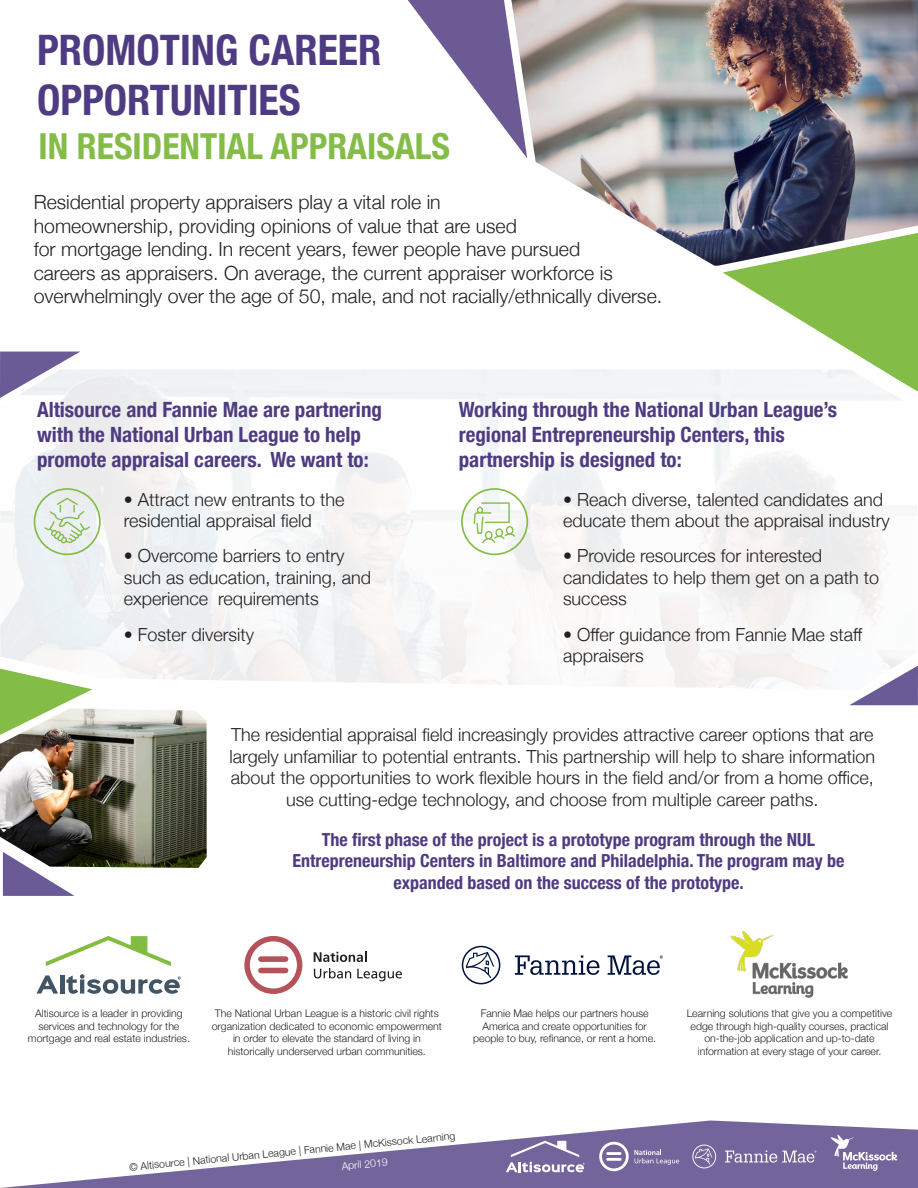
<style>
.page{position:relative;width:918px;height:1188px;background:#fff}
.page>*{position:absolute;margin:0;border:0;box-sizing:border-box;transform-origin:0 0}
.t1{font:700 condensed 42px/50.4px "Helvetica Neue";color:#4e3b81}
.t2{font:700 condensed 35.85px "Helvetica Neue";color:#84bc48}
.t3{font:700 condensed 21px/25.2px "Helvetica Neue";color:#4e3b81}
.t4{font:300 19.5px/23.4px "Helvetica Neue";color:#231f20}
.t5{font:300 18px/21.6px "Helvetica Neue";color:#231f20}
.t6{font:700 condensed 18px/21.6px "Helvetica Neue";color:#4e3b81;text-align:center}
.t7{font:300 10.5px/12.6px "Helvetica Neue";color:#231f20;text-align:center}
.t8{font:300 10.5px "Helvetica Neue";color:#fff}
</style>
<div class="page">
<svg style="left:1px;top:1120px;width:917px;height:68px;fill:#73649b"></svg>
<svg style="left:692px;top:1145px;width:24px;height:23px"></svg>
<svg style="left:725px;top:1151px;width:91px;height:12px"></svg>
<svg style="left:599px;top:1142px;width:80px;height:29px;background:#8d81ad"></svg>
<svg style="left:506px;top:1141px;width:79px;height:31px"></svg>
<img style="left:527px;top:0;width:391px;height:154px">
<svg style="left:408px;top:0;width:119px;height:154px"></svg>
<svg style="left:34px;top:488px;width:67px;height:67px;background:#dbe7d8"></svg>
<svg style="left:461px;top:488px;width:67px;height:67px"></svg>
<svg style="left:0;top:352px;width:80px;height:46px"></svg>
<svg style="left:511px;top:154px;width:407px;height:277px"></svg>
<svg style="left:849px;top:666px;width:69px;height:39px"></svg>
<img style="left:0;top:708px;width:207px;height:160px">
<svg style="left:462px;top:946px;width:38px;height:38px"></svg>
<svg style="left:515px;top:955px;width:148px;height:20px"></svg>
<svg style="left:244px;top:936px;width:58px;height:58px"></svg>
<div style="left:258px;top:956px;width:30px;height:6px;background:#b5525a;border-radius:3px"></div>
<div style="left:258px;top:968px;width:30px;height:5px;background:#b5525a;border-radius:3px"></div>
<svg style="left:314px;top:952px;width:53px;height:10px"></svg>
<svg style="left:314px;top:968px;width:37px;height:10px"></svg>
<svg style="left:357px;top:969px;width:45px;height:12px"></svg>
<svg style="left:36px;top:975px;width:22px;height:19px"></svg>
<hr style="left:60px;top:975px;width:4px;height:19px;background:#415564">
<svg style="left:46px;top:936px;width:125px;height:30px"></svg>
<svg style="left:66px;top:974px;width:115px;height:20px"></svg>
<svg style="left:0;top:669px;width:92px;height:66px"></svg>
<svg style="left:3px;top:852px;width:72px;height:44px"></svg>
<img style="left:730px;top:932px;width:118px;height:66px">
<svg style="left:831px;top:1135px;width:66px;height:36px;background:#8f83af"></svg>
<p class="t1" style="left:37px;top:22px;width:346px">PROMOTING CAREER<br>OPPORTUNITIES</p>
<p class="t2" style="left:39px;top:116px;width:413px">IN RESIDENTIAL APPRAISALS</p>
<p class="t4" style="left:34px;top:189px;width:630px">Residential property appraisers play a vital role in<br>homeownership, providing opinions of value that are used<br>for mortgage lending. In recent years, fewer people have pursued<br>careers as appraisers. On average, the current appraiser workforce is overwhelmingly over the age of 50, male, and not racially/ethnically diverse.</p>
<p class="t3" style="left:37px;top:395px;width:347px">Altisource and Fannie Mae are partnering with the National Urban League to help promote appraisal careers. We want to:</p>
<p class="t3" style="left:459px;top:395px;width:380px">Working through the National Urban League’s regional Entrepreneurship Centers, this partnership is designed to:</p>
<p class="t5" style="left:124px;top:487px;width:222px">• Attract new entrants to the residential appraisal field</p>
<p class="t5" style="left:124px;top:544px;width:249px">• Overcome barriers to entry such as education, training, and experience requirements</p>
<p class="t5" style="left:124px;top:622px;width:132px">• Foster diversity</p>
<p class="t5" style="left:563px;top:487px;width:328px">• Reach diverse, talented candidates and educate them about the appraisal industry</p>
<p class="t5" style="left:563px;top:544px;width:318px">• Provide resources for interested candidates to help them get on a path to success</p>
<p class="t5" style="left:563px;top:622px;width:301px">• Offer guidance from Fannie Mae staff appraisers</p>
<p class="t5" style="left:229px;top:722px;width:647px;text-align:center">The residential appraisal field increasingly provides attractive career options that are largely unfamiliar to potential entrants. This partnership will help to share information about the opportunities to work flexible hours in the field and/or from a home office, use cutting-edge technology, and choose from multiple career paths.</p>
<p class="t6" style="left:293px;top:827px;width:553px">The first phase of the project is a prototype program through the NUL<br>Entrepreneurship Centers in Baltimore and Philadelphia. The program may be expanded based on the success of the prototype.</p>
<p class="t7" style="left:28px;top:1006px;width:164px">Altisource is a leader in providing services and technology for the mortgage and real estate industries.</p>
<p class="t7" style="left:212px;top:1006px;width:232px">The National Urban League is a historic civil rights organization dedicated to economic empowerment in order to elevate the standard of living in historically underserved urban communities.</p>
<p class="t7" style="left:473px;top:1006px;width:184px">Fannie Mae helps our partners house<br>America and create opportunities for people to buy, refinance, or rent a home.</p>
<p class="t7" style="left:687px;top:1006px;width:207px">Learning solutions that give you a competitive edge through high-quality courses, practical on-the-job application and up-to-date information at every stage of your career.</p>
<p class="t7" style="left:129px;top:1159px;width:329px;rotate:-5deg">© Altisource | National Urban League | Fannie Mae | McKissock Learning</p>
<p class="t8" style="left:341px;top:1158px;width:48px;rotate:-5deg">April 2019</p>
</div>
